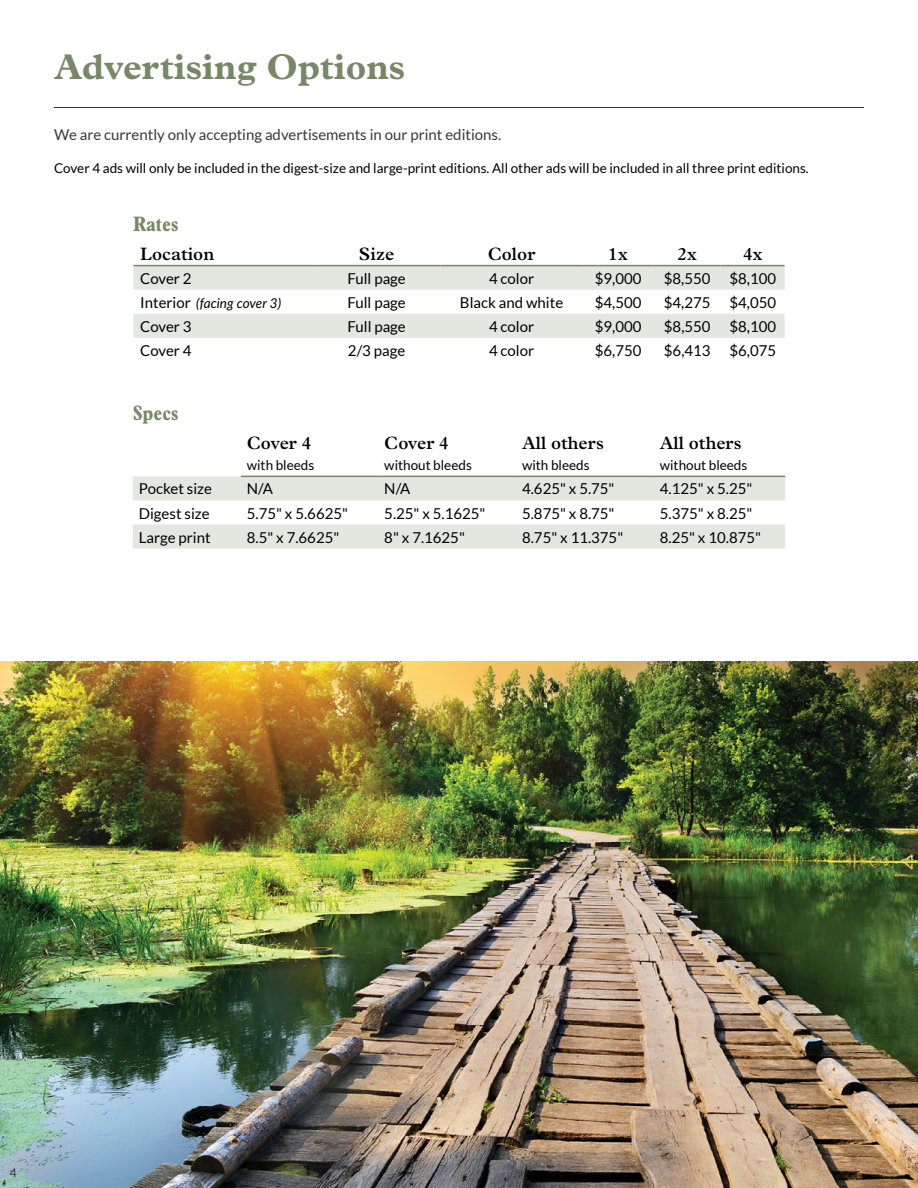
<style>
.page{position:relative;width:918px;height:1188px;background:#fff}
.page>*{position:absolute;margin:0;border:0;box-sizing:border-box;transform-origin:0 0}
.t1{font:700 36px "Plantin Std";color:#786}
.t2{font:700 condensed 21px "Plantin Std";color:#786}
.t3{font:600 18px "Plantin Std";color:#000}
.t4{font:15px "Lato";color:#000}
.t5{font:15px "Lato";color:#3c3541}
.t6{font:13.5px "Lato";color:#000}
.t7{font:italic 13.5px "Lato";color:#000}
.t8{font:12px "Lato";color:#3c3541}
.s1{font-style:normal;font-size:15px}
</style>
<div class="page">
<hr style="left:54px;top:107px;width:810px;height:1px;background:#3c3541">
<svg style="left:133px;top:266px;width:652px;height:72px;fill:#e4e7e0"></svg>
<hr style="left:133px;top:265px;width:179px;height:1px;background:#786">
<hr style="left:312px;top:265px;width:128px;height:1px;background:#786">
<hr style="left:440px;top:265px;width:142px;height:1px;background:#786">
<hr style="left:582px;top:265px;width:71px;height:1px;background:#786">
<hr style="left:653px;top:265px;width:67px;height:1px;background:#786">
<hr style="left:720px;top:265px;width:65px;height:1px;background:#786">
<svg style="left:133px;top:476px;width:652px;height:73px;fill:#e4e7e0"></svg>
<hr style="left:241px;top:476px;width:137px;height:1px;background:#786">
<hr style="left:378px;top:476px;width:138px;height:1px;background:#786">
<hr style="left:516px;top:476px;width:138px;height:1px;background:#786">
<hr style="left:654px;top:476px;width:131px;height:1px;background:#786">
<img style="left:0;top:662px;width:918px;height:526px">
<h1 class="t1" style="left:54px;top:45px;width:353px">Advertising Options</h1>
<p class="t5" style="left:54px;top:127px;width:449px">We are currently only accepting advertisements in our print editions.</p>
<p class="t6" style="left:54px;top:161px;width:756px">Cover 4 ads will only be included in the digest-size and large-print editions. All other ads will be included in all three print editions.</p>
<h2 class="t2" style="left:133px;top:211px;width:47px">Rates</h2>
<p class="t3" style="left:140px;top:243px;width:76px">Location</p>
<p class="t3" style="left:359px;top:243px;width:37px">Size</p>
<p class="t3" style="left:488px;top:243px;width:49px">Color</p>
<p class="t3" style="left:608px;top:243px;width:21px">1x</p>
<p class="t3" style="left:677px;top:243px;width:21px">2x</p>
<p class="t3" style="left:743px;top:243px;width:21px">4x</p>
<p class="t4" style="left:140px;top:270px;width:53px">Cover 2</p>
<p class="t4" style="left:347px;top:270px;width:60px">Full page</p>
<p class="t4" style="left:489px;top:270px;width:47px">4 color</p>
<p class="t4" style="left:595px;top:270px;width:48px">$9,000</p>
<p class="t4" style="left:664px;top:270px;width:48px">$8,550</p>
<p class="t4" style="left:730px;top:270px;width:48px">$8,100</p>
<p class="t7" style="left:140px;top:293px;width:143px"><span class="s1">Interior</span> (facing cover 3)</p>
<p class="t4" style="left:347px;top:294px;width:60px">Full page</p>
<p class="t4" style="left:460px;top:294px;width:105px">Black and white</p>
<p class="t4" style="left:595px;top:294px;width:48px">$4,500</p>
<p class="t4" style="left:664px;top:294px;width:48px">$4,275</p>
<p class="t4" style="left:730px;top:294px;width:48px">$4,050</p>
<p class="t4" style="left:140px;top:318px;width:53px">Cover 3</p>
<p class="t4" style="left:347px;top:318px;width:60px">Full page</p>
<p class="t4" style="left:489px;top:318px;width:47px">4 color</p>
<p class="t4" style="left:595px;top:318px;width:48px">$9,000</p>
<p class="t4" style="left:664px;top:318px;width:48px">$8,550</p>
<p class="t4" style="left:730px;top:318px;width:48px">$8,100</p>
<p class="t4" style="left:140px;top:342px;width:53px">Cover 4</p>
<p class="t4" style="left:348px;top:342px;width:59px">2/3 page</p>
<p class="t4" style="left:489px;top:342px;width:47px">4 color</p>
<p class="t4" style="left:595px;top:342px;width:48px">$6,750</p>
<p class="t4" style="left:664px;top:342px;width:48px">$6,413</p>
<p class="t4" style="left:730px;top:342px;width:48px">$6,075</p>
<h2 class="t2" style="left:133px;top:400px;width:47px">Specs</h2>
<p class="t3" style="left:247px;top:432px;width:66px">Cover 4</p>
<p class="t6" style="left:247px;top:458px;width:69px">with bleeds</p>
<p class="t3" style="left:384px;top:432px;width:66px">Cover 4</p>
<p class="t6" style="left:384px;top:458px;width:89px">without bleeds</p>
<p class="t3" style="left:522px;top:432px;width:83px">All others</p>
<p class="t6" style="left:522px;top:458px;width:69px">with bleeds</p>
<p class="t3" style="left:660px;top:432px;width:83px">All others</p>
<p class="t6" style="left:660px;top:458px;width:89px">without bleeds</p>
<p class="t4" style="left:139px;top:481px;width:75px">Pocket size</p>
<p class="t4" style="left:247px;top:481px;width:28px">N/A</p>
<p class="t4" style="left:384px;top:481px;width:28px">N/A</p>
<p class="t4" style="left:522px;top:481px;width:94px">4.625" x 5.75"</p>
<p class="t4" style="left:660px;top:481px;width:94px">4.125" x 5.25"</p>
<p class="t4" style="left:139px;top:505px;width:72px">Digest size</p>
<p class="t4" style="left:247px;top:505px;width:103px">5.75" x 5.6625"</p>
<p class="t4" style="left:384px;top:505px;width:103px">5.25" x 5.1625"</p>
<p class="t4" style="left:522px;top:505px;width:94px">5.875" x 8.75"</p>
<p class="t4" style="left:660px;top:505px;width:94px">5.375" x 8.25"</p>
<p class="t4" style="left:139px;top:529px;width:73px">Large print</p>
<p class="t4" style="left:247px;top:529px;width:94px">8.5" x 7.6625"</p>
<p class="t4" style="left:384px;top:529px;width:82px">8" x 7.1625"</p>
<p class="t4" style="left:522px;top:529px;width:103px">8.75" x 11.375"</p>
<p class="t4" style="left:660px;top:529px;width:103px">8.25" x 10.875"</p>
<p class="t8" style="left:10px;top:1166px;width:8px">4</p>
</div>
